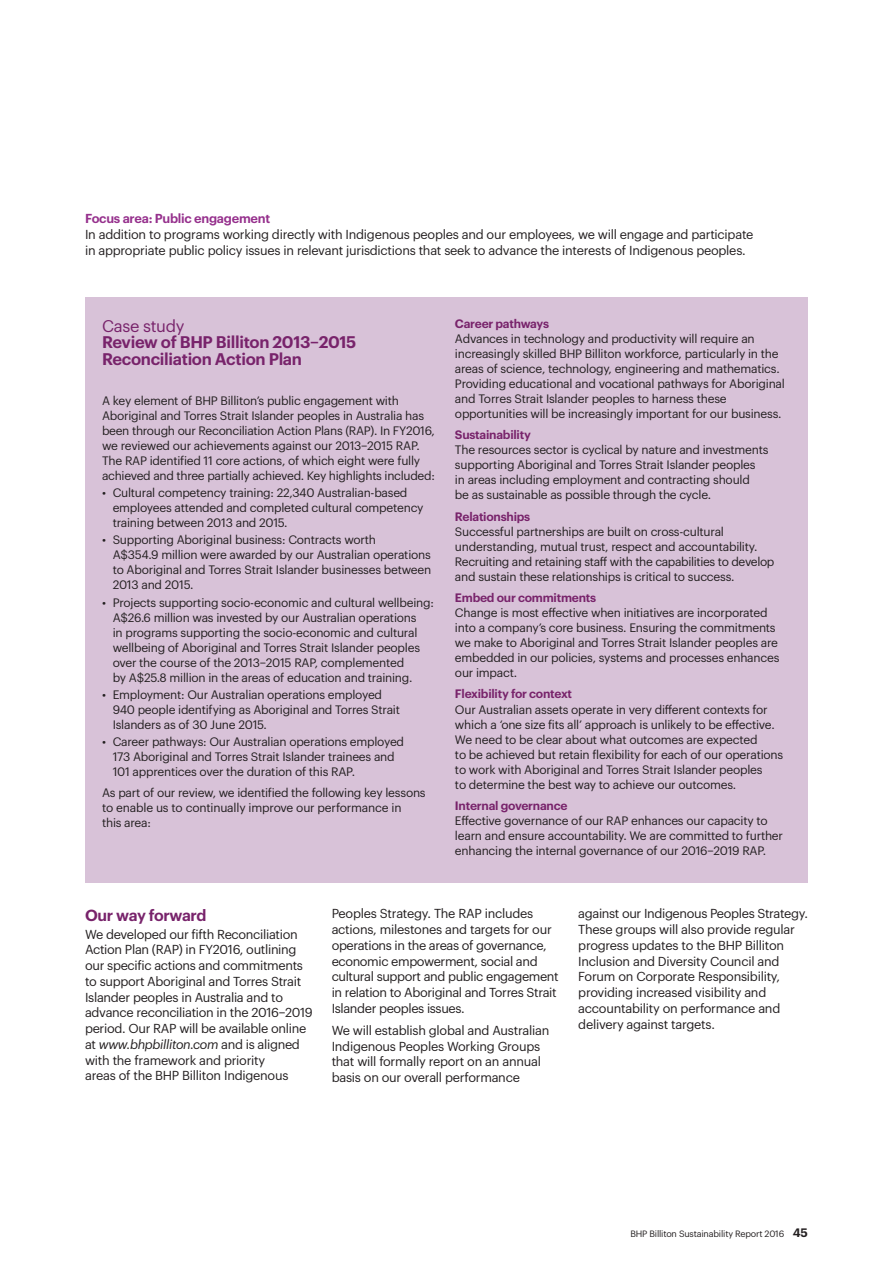
<style>
.page{position:relative;width:893px;height:1263px;background:#fff}
.page>*{position:absolute;margin:0;border:0;box-sizing:border-box;transform-origin:0 0}
.t1{font:600 16.5px/16.5px "Graphik";letter-spacing:-.02em;color:#78236b}
.t2{font:16.5px "Graphik";letter-spacing:-.02em;color:#78236b}
.t3{font:600 15.75px "Graphik";letter-spacing:-.025em;color:#78236b}
.t4{font:12.75px/15.8px "Graphik";letter-spacing:-.02em;color:#231f20}
.t5{font:600 12.75px "Graphik";letter-spacing:-.02em;color:#96318d}
.t6{font:12px/15px "Graphik";letter-spacing:-.02em;color:#231f20}
.t7{font:600 12px "Graphik";letter-spacing:-.02em;color:#78236b}
.t8{font:9px "Graphik";letter-spacing:-.02em;color:#231f20}
.s1{font-style:italic}
.s2{font-weight:600;font-size:12px}
</style>
<div class="page">
<div style="left:85px;top:297px;width:723px;height:585px;background:#d8c2d8"></div>
<p class="t5" style="left:85px;top:209px;width:187px">Focus area: Public engagement</p>
<p class="t4" style="left:85px;top:225px;width:670px">In addition to programs working directly with Indigenous peoples and our employees, we will engage and participate in appropriate public policy issues in relevant jurisdictions that seek to advance the interests of Indigenous peoples.</p>
<h1 class="t2" style="left:102px;top:313px;width:84px">Case study</h1>
<h1 class="t1" style="left:102px;top:332px;width:256px">Review of BHP Billiton 2013–2015<br>Reconciliation Action Plan</h1>
<p class="t6" style="left:102px;top:392px;width:334px">A key element of BHP Billiton’s public engagement with Aboriginal and Torres Strait Islander peoples in Australia has been through our Reconciliation Action Plans (RAP). In FY2016, we reviewed our achievements against our 2013–2015 RAP.<br>The RAP identified 11 core actions, of which eight were fully achieved and three partially achieved. Key highlights included:</p>
<p class="t6" style="left:113px;top:484px;width:312px;text-indent:-11px">• Cultural competency training: 22,340 Australian-based employees attended and completed cultural competency training between 2013 and 2015.</p>
<p class="t6" style="left:113px;top:531px;width:320px;text-indent:-11px">• Supporting Aboriginal business: Contracts worth<br>A$354.9 million were awarded by our Australian operations to Aboriginal and Torres Strait Islander businesses between 2013 and 2015.</p>
<p class="t6" style="left:113px;top:594px;width:323px;text-indent:-11px">• Projects supporting socio-economic and cultural wellbeing:<br>A$26.6 million was invested by our Australian operations<br>in programs supporting the socio-economic and cultural wellbeing of Aboriginal and Torres Strait Islander peoples over the course of the 2013–2015 RAP, complemented<br>by A$25.8 million in the areas of education and training.</p>
<p class="t6" style="left:113px;top:686px;width:289px;text-indent:-11px">• Employment: Our Australian operations employed<br>940 people identifying as Aboriginal and Torres Strait<br>Islanders as of 30 June 2015.</p>
<p class="t6" style="left:113px;top:733px;width:293px;text-indent:-11px">• Career pathways: Our Australian operations employed<br>173 Aboriginal and Torres Strait Islander trainees and<br>101 apprentices over the duration of this RAP.</p>
<p class="t6" style="left:102px;top:784px;width:325px">As part of our review, we identified the following key lessons to enable us to continually improve our performance in<br>this area:</p>
<p class="t7" style="left:455px;top:314px;width:96px">Career pathways</p>
<p class="t6" style="left:455px;top:330px;width:331px">Advances in technology and productivity will require an increasingly skilled BHP Billiton workforce, particularly in the areas of science, technology, engineering and mathematics.<br>Providing educational and vocational pathways for Aboriginal and Torres Strait Islander peoples to harness these opportunities will be increasingly important for our business.</p>
<p class="t7" style="left:455px;top:426px;width:77px">Sustainability</p>
<p class="t6" style="left:455px;top:441px;width:315px">The resources sector is cyclical by nature and investments supporting Aboriginal and Torres Strait Islander peoples in areas including employment and contracting should<br>be as sustainable as possible through the cycle.</p>
<p class="t7" style="left:455px;top:507px;width:77px">Relationships</p>
<p class="t6" style="left:455px;top:523px;width:321px">Successful partnerships are built on cross-cultural understanding, mutual trust, respect and accountability.<br>Recruiting and retaining staff with the capabilities to develop and sustain these relationships is critical to success.</p>
<p class="t7" style="left:455px;top:589px;width:143px">Embed our commitments</p>
<p class="t6" style="left:455px;top:604px;width:326px">Change is most effective when initiatives are incorporated into a company’s core business. Ensuring the commitments we make to Aboriginal and Torres Strait Islander peoples are embedded in our policies, systems and processes enhances our impact.</p>
<p class="t7" style="left:455px;top:685px;width:119px">Flexibility for context</p>
<p class="t6" style="left:455px;top:701px;width:330px">Our Australian assets operate in very different contexts for which a ‘one size fits all’ approach is unlikely to be effective.<br>We need to be clear about what outcomes are expected<br>to be achieved but retain flexibility for each of our operations to work with Aboriginal and Torres Strait Islander peoples<br>to determine the best way to achieve our outcomes.</p>
<p class="t7" style="left:455px;top:796px;width:114px">Internal governance</p>
<p class="t6" style="left:455px;top:812px;width:330px">Effective governance of our RAP enhances our capacity to learn and ensure accountability. We are committed to further enhancing the internal governance of our 2016–2019 RAP.</p>
<h2 class="t3" style="left:85px;top:903px;width:123px">Our way forward</h2>
<p class="t4" style="left:85px;top:925px;width:229px">We developed our fifth Reconciliation Action Plan (RAP) in FY2016, outlining our specific actions and commitments to support Aboriginal and Torres Strait Islander peoples in Australia and to advance reconciliation in the 2016–2019 period. Our RAP will be available online at <span class="s1">www.bhpbilliton.com</span> and is aligned with the framework and priority<br>areas of the BHP Billiton Indigenous</p>
<p class="t4" style="left:332px;top:905px;width:229px">Peoples Strategy. The RAP includes actions, milestones and targets for our operations in the areas of governance, economic empowerment, social and cultural support and public engagement in relation to Aboriginal and Torres Strait Islander peoples issues.</p>
<p class="t4" style="left:332px;top:1021px;width:219px">We will establish global and Australian Indigenous Peoples Working Groups that will formally report on an annual basis on our overall performance</p>
<p class="t4" style="left:578px;top:905px;width:231px">against our Indigenous Peoples Strategy.<br>These groups will also provide regular progress updates to the BHP Billiton Inclusion and Diversity Council and Forum on Corporate Responsibility, providing increased visibility and accountability on performance and delivery against targets.</p>
<p class="t8" style="left:630px;top:1227px;width:179px">BHP Billiton Sustainability Report 2016 <span class="s2">45</span></p>
</div>
